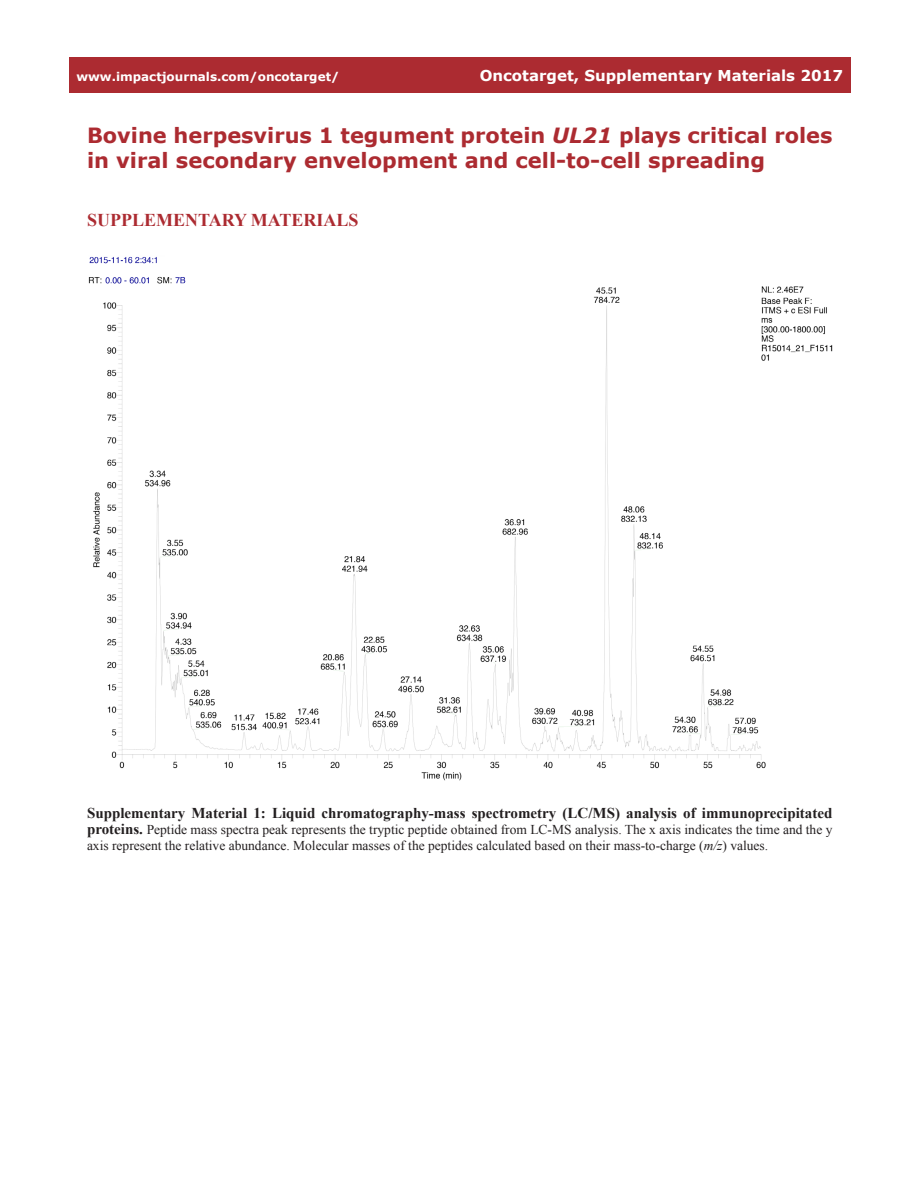
<style>
.page{position:relative;width:918px;height:1188px;background:#fff}
.page>*{position:absolute;margin:0;border:0;box-sizing:border-box;transform-origin:0 0}
.t1{font:700 21px/25.2px "Verdana";color:#ac2b31}
.Heading{font:700 18px "Times New Roman";color:#ac2b31}
.figuretext{font:700 15px "Times New Roman";color:#231f20}
.t2{font:700 15px "Verdana";color:#fff}
.figuretext-2{font:13.5px/16.2px "Times New Roman";color:#231f20}
.t3{font:700 12px "Verdana";color:#fff}
.s1{font-style:italic}
.s2{font-weight:700;font-size:15px}
</style>
<div class="page">
<div style="left:69px;top:57px;width:781px;height:36px;background:#ac2b31"></div>
<img style="left:88px;top:256px;width:744px;height:524px">
<p class="t3" style="left:76px;top:68px;width:264px">www.impactjournals.com/oncotarget/</p>
<p class="t2" style="left:480px;top:65px;width:365px">Oncotarget, Supplementary Materials 2017</p>
<p class="t1" style="left:87px;top:122px;width:747px">Bovine herpesvirus 1 tegument protein <span class="s1">UL21</span> plays critical roles in viral secondary envelopment and cell-to-cell spreading</p>
<p class="Heading" style="left:87px;top:207px;width:273px">SUPPLEMENTARY MATERIALS</p>
<p class="figuretext" style="left:87px;top:803px;width:747px">Supplementary Material 1: Liquid chromatography-mass spectrometry (LC/MS) analysis of immunoprecipitated</p>
<p class="figuretext-2" style="left:87px;top:821px;width:747px"><span class="s2">proteins.</span> Peptide mass spectra peak represents the tryptic peptide obtained from LC-MS analysis. The x axis indicates the time and the y axis represent the relative abundance. Molecular masses of the peptides calculated based on their mass-to-charge (<span class="s1">m/z</span>) values.</p>
</div>
